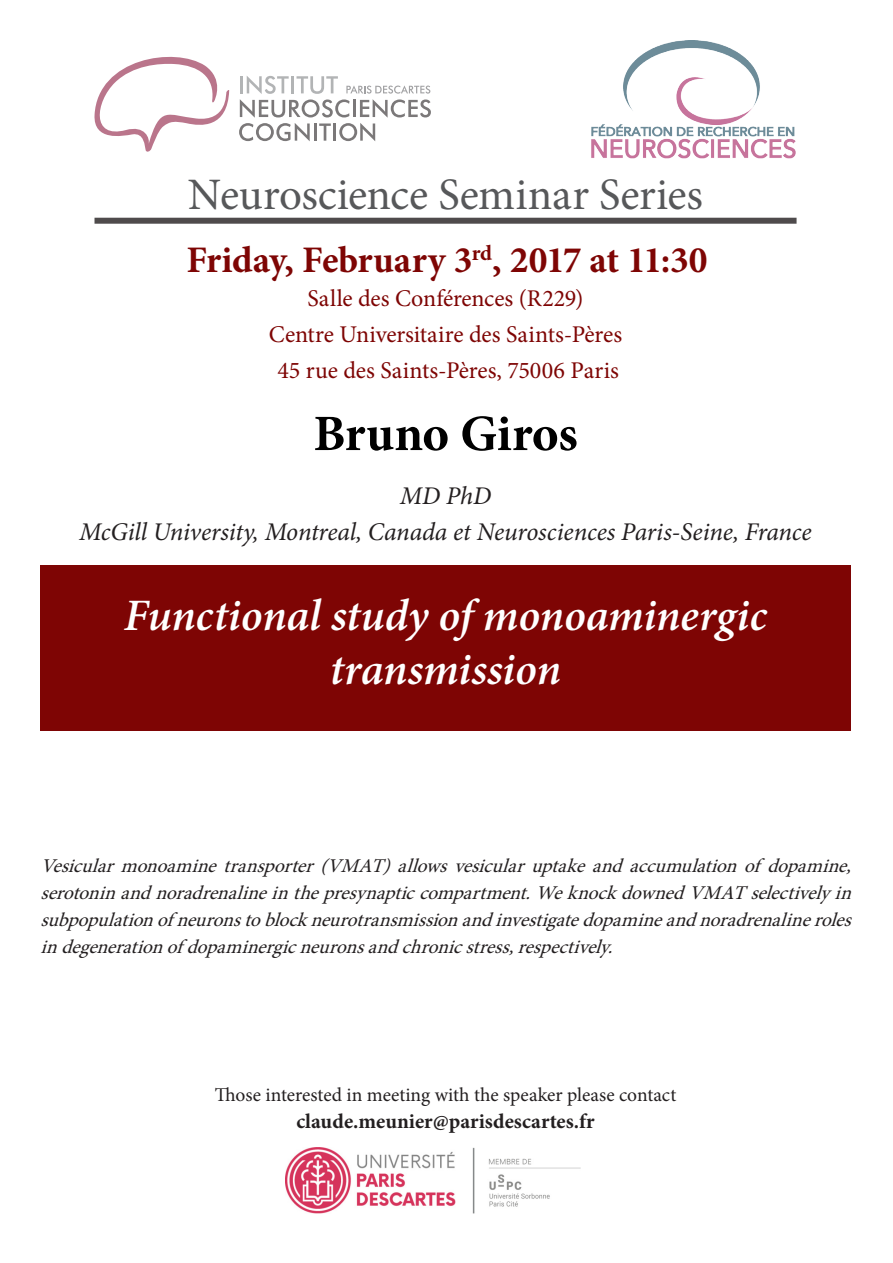
<style>
.page{position:relative;width:893px;height:1263px;background:#fff}
.page>*{position:absolute;margin:0;border:0;box-sizing:border-box;transform-origin:0 0}
.nom{font:700 51px "Minion Pro";letter-spacing:-.01em;color:#000}
.titre{font:italic 600 45px/54px "Minion Pro";letter-spacing:-.005em;color:#fff;text-align:center}
.t1{font:45px "Minion Pro";letter-spacing:-.005em;color:#57585a}
.date{font:700 37.5px "Minion Pro";letter-spacing:-.01em;color:#7e0504}
.institut{font:italic 25.5px "Minion Pro";letter-spacing:-.005em;color:#231f20}
.lieu{font:24px "Minion Pro";color:#7e0504}
.t2{font:700 21px "Minion Pro";color:#231f20}
.t3{font:italic 19.5px/27px "Minion Pro";color:#231f20;text-align:justify}
.t4{font:19.5px "Minion Pro";color:#231f20}
</style>
<div class="page">
<svg style="left:239px;top:76px;width:192px;height:65px"></svg>
<svg style="left:94px;top:57px;width:135px;height:95px"></svg>
<div style="left:94px;top:218px;width:702px;height:6px;background:#4f4b4c"></div>
<img style="left:591px;top:41px;width:205px;height:118px">
<img style="left:286px;top:1148px;width:294px;height:66px">
<div style="left:40px;top:565px;width:810px;height:165px;background:#7e0504"></div>
<p class="t1" style="left:188px;top:165px;width:517px">Neuroscience Seminar Series</p>
<p class="date" style="left:186px;top:234px;width:523px">Friday, February 3<sup>rd</sup>, 2017 at 11:30</p>
<p class="lieu" style="left:308px;top:282px;width:277px">Salle des Conférences (R229)</p>
<p class="lieu" style="left:269px;top:318px;width:355px">Centre Universitaire des Saints-Pères</p>
<p class="lieu" style="left:277px;top:354px;width:343px">45 rue des Saints-Pères, 75006 Paris</p>
<p class="nom" style="left:313px;top:398px;width:266px">Bruno Giros</p>
<p class="institut" style="left:400px;top:478px;width:93px">MD PhD</p>
<p class="institut" style="left:79px;top:514px;width:734px">McGill University, Montreal, Canada et Neurosciences Paris-Seine, France</p>
<p class="titre" style="left:124px;top:588px;width:645px">Functional study of monoaminergic transmission</p>
<p class="t3" style="left:40px;top:852px;width:820px">Vesicularmonoaminetransporter(VMAT)allowsvesicularuptakeandaccumulationof dopamine, serotoninandnoradrenalineinthepresynapticcompartment.WeknockdownedVMATselectivelyin subpopulationof neuronstoblockneurotransmissionandinvestigatedopamineandnoradrenalineroles indegenerationof dopaminergicneuronsandchronicstress,respectively.</p>
<p class="t4" style="left:215px;top:1081px;width:463px">Those interested in meeting with the speaker please contact</p>
<p class="t2" style="left:296px;top:1106px;width:300px">claude.meunier@parisdescartes.fr</p>
</div>
